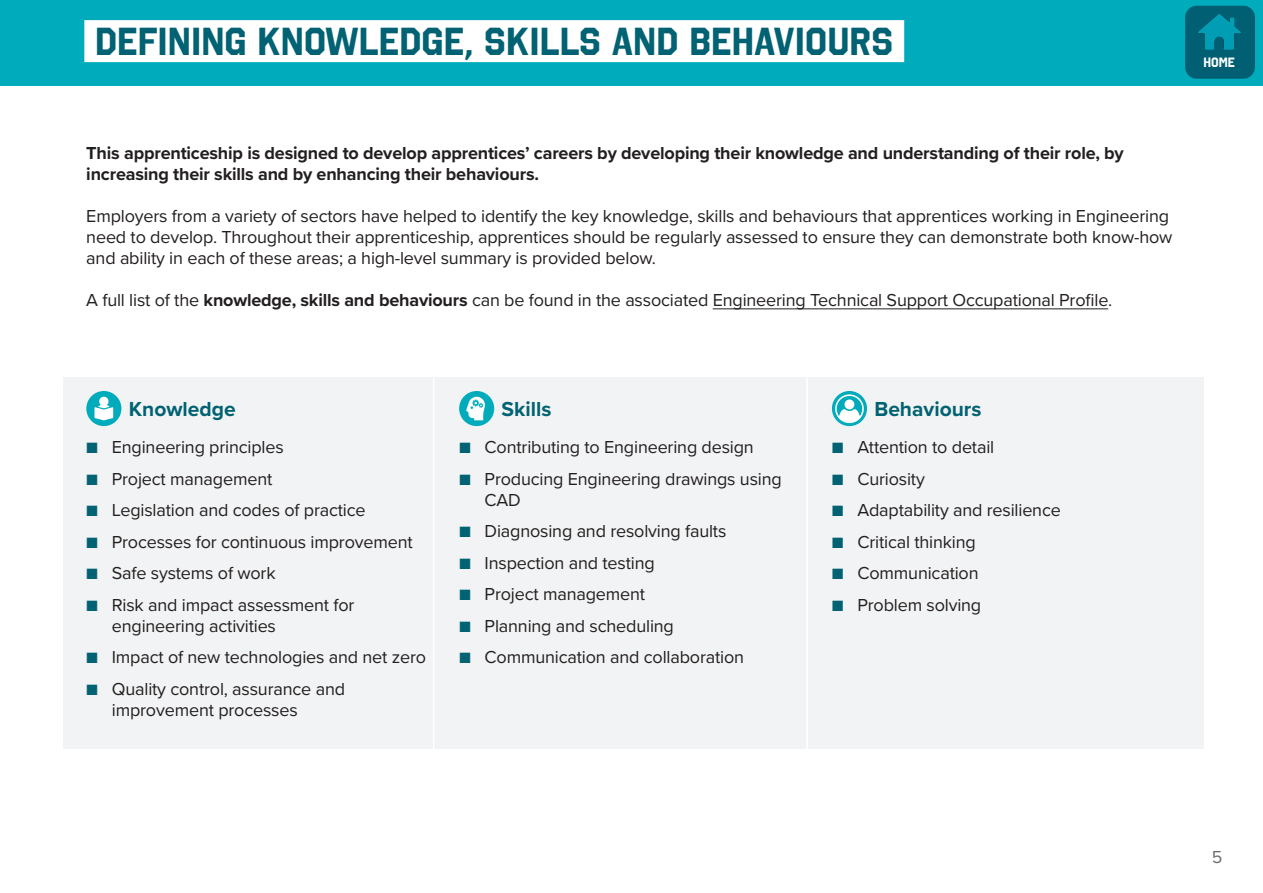
<style>
.page{position:relative;width:1263px;height:893px;background:#fff}
.page>*{position:absolute;margin:0;border:0;box-sizing:border-box;transform-origin:0 0}
.h1__teal{font:700 39px "Octin College Rg";color:#006272}
.h3__teal{font:700 21px "Proxima Nova";color:#006272}
.p__black{font:18px/21px "Proxima Nova";letter-spacing:-.01em;color:#231f20}
.p__black-2{font:700 18px/21px "Proxima Nova";letter-spacing:-.01em;color:#231f20}
.t1{font:18px "Proxima Nova";color:#6c6d70}
.t2{font:700 13.5px "Octin College Rg";color:#fff}
.s1{font-weight:700}
.s2{color:#006272}
</style>
<div class="page">
<div style="left:63px;top:377px;width:1140px;height:371px;background:#f2f3f4"></div>
<hr style="left:713px;top:308px;width:395px;height:1px;background:#231f20">
<hr style="left:433px;top:351px;width:1px;height:408px;background:#fff">
<hr style="left:806px;top:351px;width:2px;height:408px;background:#fff">
<div style="left:459px;top:391px;width:35px;height:35px;background:#00abbc;border-radius:50%"></div>
<svg style="left:466px;top:396px;width:19px;height:24px"></svg>
<div style="left:86px;top:391px;width:35px;height:35px;background:#00abbc;border-radius:50%"></div>
<svg style="left:94px;top:396px;width:19px;height:24px"></svg>
<svg style="left:832px;top:391px;width:35px;height:35px"></svg>
<svg style="left:835px;top:394px;width:29px;height:29px"></svg>
<div style="left:0;top:0;width:1263px;height:85px;background:#00abbc"></div>
<div style="left:84px;top:20px;width:820px;height:42px;background:#fff"></div>
<div style="left:1185px;top:6px;width:70px;height:73px;background:#005f72;border-radius:12px"></div>
<img style="left:1185px;top:5px;width:70px;height:45px">
<p class="h1__teal" style="left:95px;top:19px;width:800px">DEFINING KNOWLEDGE, SKILLS AND BEHAVIOURS</p>
<p class="p__black-2" style="left:86px;top:142px;width:1039px">This apprenticeship is designed to develop apprentices’ careers by developing their knowledge and understanding of their role, by increasing their skills and by enhancing their behaviours.</p>
<p class="p__black" style="left:86px;top:205px;width:1087px">Employers from a variety of sectors have helped to identify the key knowledge, skills and behaviours that apprentices working in Engineering need to develop. Throughout their apprenticeship, apprentices should be regularly assessed to ensure they can demonstrate both know-how and ability in each of these areas; a high-level summary is provided below.</p>
<p class="p__black" style="left:86px;top:289px;width:1027px">A full list of the <span class="s1">knowledge, skills and behaviours</span> can be found in the associated Engineering Technical Support Occupational Profile.</p>
<p class="t2" style="left:1203px;top:55px;width:33px">HOME</p>
<p class="h3__teal" style="left:129px;top:394px;width:108px">Knowledge</p>
<p class="p__black" style="left:86px;top:436px;width:199px"><span class="s2">■</span> Engineering principles</p>
<p class="p__black" style="left:86px;top:467px;width:188px"><span class="s2">■</span> Project management</p>
<p class="p__black" style="left:86px;top:499px;width:281px"><span class="s2">■</span> Legislation and codes of practice</p>
<p class="p__black" style="left:86px;top:530px;width:328px"><span class="s2">■</span> Processes for continuous improvement</p>
<p class="p__black" style="left:86px;top:562px;width:191px"><span class="s2">■</span> Safe systems of work</p>
<p class="p__black" style="left:112px;top:593px;width:244px;text-indent:-26px"><span class="s2">■</span> Risk and impact assessment for engineering activities</p>
<p class="p__black" style="left:86px;top:646px;width:341px"><span class="s2">■</span> Impact of new technologies and net zero</p>
<p class="p__black" style="left:112px;top:677px;width:235px;text-indent:-26px"><span class="s2">■</span> Quality control, assurance and improvement processes</p>
<p class="h3__teal" style="left:502px;top:394px;width:51px">Skills</p>
<p class="p__black" style="left:459px;top:436px;width:296px"><span class="s2">■</span> Contributing to Engineering design</p>
<p class="p__black" style="left:485px;top:467px;width:299px;text-indent:-26px"><span class="s2">■</span> Producing Engineering drawings using<br>CAD</p>
<p class="p__black" style="left:459px;top:520px;width:269px"><span class="s2">■</span> Diagnosing and resolving faults</p>
<p class="p__black" style="left:459px;top:551px;width:197px"><span class="s2">■</span> Inspection and testing</p>
<p class="p__black" style="left:459px;top:583px;width:188px"><span class="s2">■</span> Project management</p>
<p class="p__black" style="left:459px;top:614px;width:216px"><span class="s2">■</span> Planning and scheduling</p>
<p class="p__black" style="left:459px;top:646px;width:286px"><span class="s2">■</span> Communication and collaboration</p>
<p class="h3__teal" style="left:874px;top:394px;width:108px">Behaviours</p>
<p class="p__black" style="left:832px;top:436px;width:164px"><span class="s2">■</span> Attention to detail</p>
<p class="p__black" style="left:832px;top:467px;width:94px"><span class="s2">■</span> Curiosity</p>
<p class="p__black" style="left:832px;top:499px;width:230px"><span class="s2">■</span> Adaptability and resilience</p>
<p class="p__black" style="left:832px;top:530px;width:145px"><span class="s2">■</span> Critical thinking</p>
<p class="p__black" style="left:832px;top:562px;width:148px"><span class="s2">■</span> Communication</p>
<p class="p__black" style="left:832px;top:593px;width:151px"><span class="s2">■</span> Problem solving</p>
<p class="t1" style="left:1212px;top:843px;width:12px">5</p>
</div>
